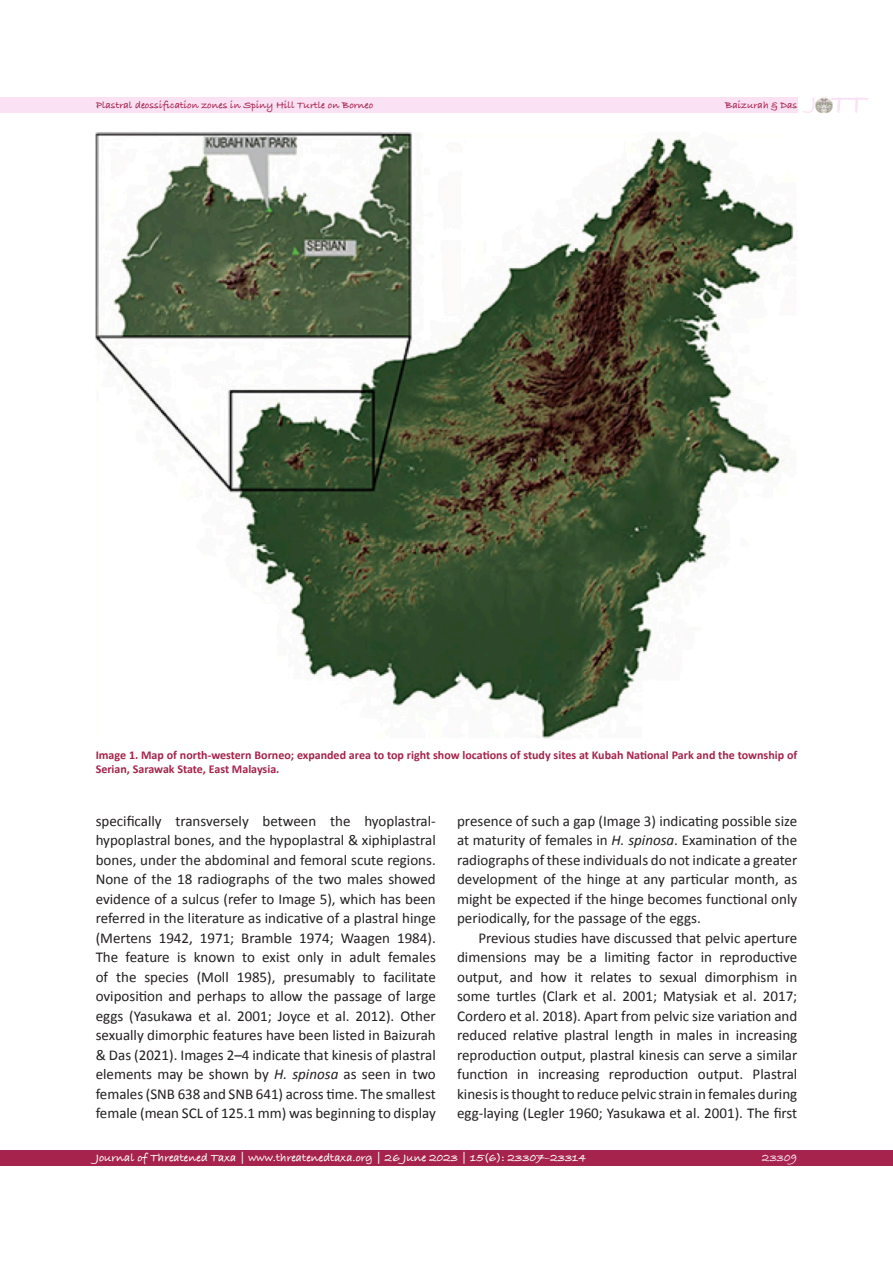
<style>
.page{position:relative;width:893px;height:1263px;background:#fff}
.page>*{position:absolute;margin:0;border:0;box-sizing:border-box;transform-origin:0 0}
.t1{font:700 28.95px "Bradley Hand ITCTT";color:#fbe1f4}
.t2{font:15px/19.5px "Calibri";color:#231f20;text-align:justify}
.No_Spacing{font:700 12px/14.4px "Calibri";color:#a5234c}
.t3{font:12px "Bradley Hand ITCTT Bold 2";color:#fff}
.t4{font:700 12px "Bradley Hand ITCTT";color:#fbe1f4}
.t5{font:10.5px "Bradley Hand ITCTT Bold 2";color:#a5234c}
.s1{font-style:italic}
</style>
<div class="page">
<div style="left:0;top:97px;width:797px;height:16px;background:#fbe1f4"></div>
<div style="left:0;top:1150px;width:893px;height:16px;background:#a5234c"></div>
<img style="left:815px;top:97px;width:17px;height:16px">
<img style="left:96px;top:132px;width:700px;height:607px">
<h1 class="t1" style="left:811px;top:82px;width:57px"><sup>J</sup> TT</h1>
<p class="t5" style="left:96px;top:97px;width:279px">Plastral deossification zones in Spiny Hill Turtle on Borneo</p>
<p class="t5" style="left:725px;top:97px;width:74px">Baizurah &amp; Das</p>
<p class="No_Spacing" style="left:96px;top:748px;width:703px">Image 1. Map of north-western Borneo; expanded area to top right show locations of study sites at Kubah National Park and the township of<br>Serian, Sarawak State, East Malaysia.</p>
<p class="t2" style="left:96px;top:811px;width:342px">specifically transversely between the hyoplastral&shy;hypoplastral bones, and the hypoplastral &amp; xiphiplastral bones, under the abdominal and femoral scute regions.<br>None of the 18 radiographs of the two males showed evidence of a sulcus (refer to Image 5), which has been referred in the literature as indicative of a plastral hinge (Mertens 1942, 1971; Bramble 1974; Waagen 1984).<br>The feature is known to exist only in adult females of the species (Moll 1985), presumably to facilitate oviposition and perhaps to allow the passage of large eggs (Yasukawa et al. 2001; Joyce et al. 2012). Other sexually dimorphic features have been listed in Baizurah &amp; Das (2021). Images 2–4 indicate that kinesis of plastral elements may be shown by <span class="s1">H. spinosa</span> as seen in two females (SNB 638 and SNB 641) across time. The smallest female (mean SCL of 125.1 mm) was beginning to display</p>
<p class="t2" style="left:457px;top:811px;width:342px">presence of such a gap (Image 3) indicating possible size at maturity of females in <span class="s1">H. spinosa</span>. Examination of the radiographs of these individuals do not indicate a greater development of the hinge at any particular month, as might be expected if the hinge becomes functional only periodically, for the passage of the eggs.</p>
<p class="t2" style="left:457px;top:928px;width:342px;text-indent:21px">Previous studies have discussed that pelvic aperture dimensions may be a limiting factor in reproductive output, and how it relates to sexual dimorphism in some turtles (Clark et al. 2001; Matysiak et al. 2017; Cordero et al. 2018). Apart from pelvic size variation and reduced relative plastral length in males in increasing reproduction output, plastral kinesis can serve a similar function in increasing reproduction output. Plastral kinesis is thought to reduce pelvic strain in females during egg-laying (Legler 1960; Yasukawa et al. 2001). The first</p>
<p class="t3" style="left:96px;top:1149px;width:492px">Journal of Threatened Taxa | www.threatenedtaxa.org | 26 June 2023 | 15(6): 23307–23314</p>
<p class="t4" style="left:762px;top:1149px;width:37px">23309</p>
</div>
